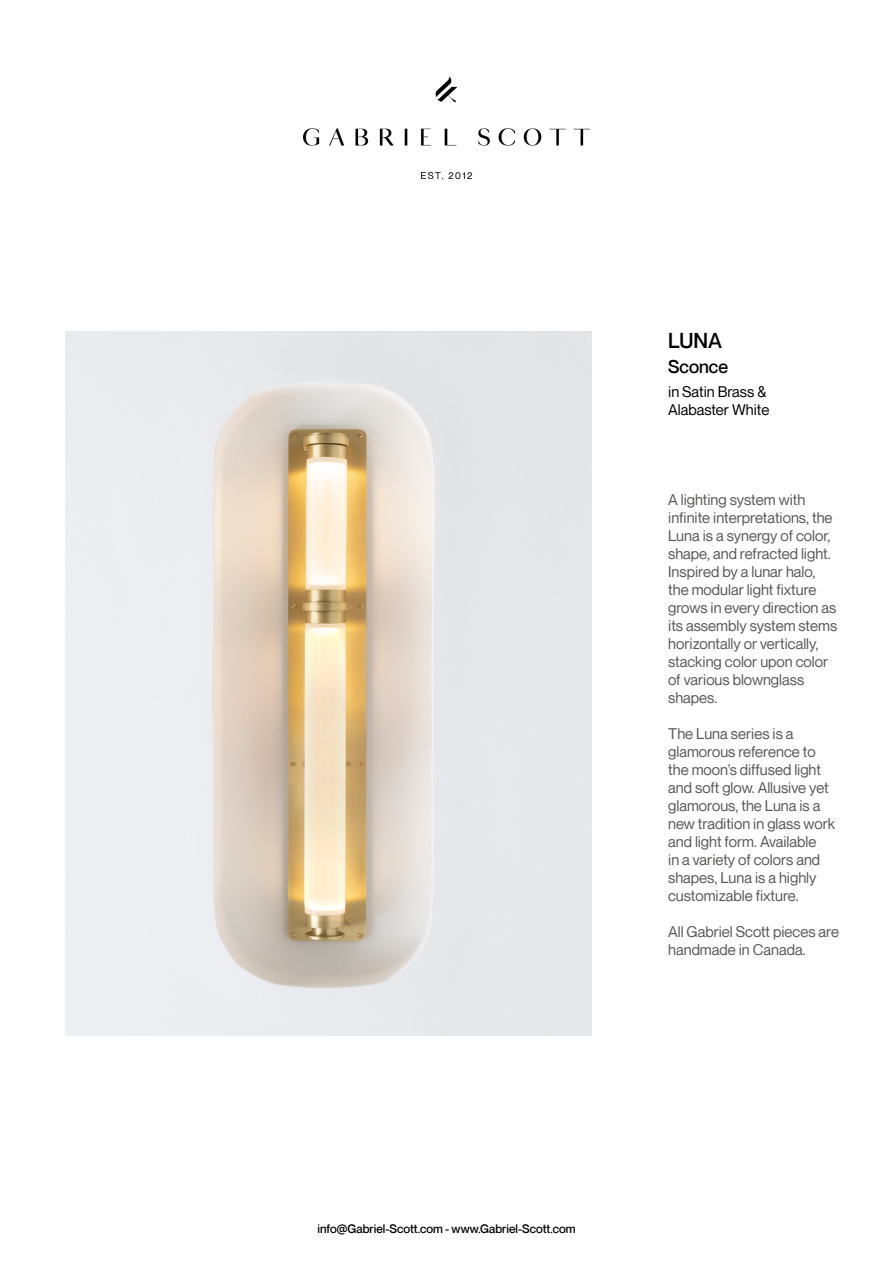
<style>
.page{position:relative;width:893px;height:1263px;background:#fff}
.page>*{position:absolute;margin:0;border:0;box-sizing:border-box;transform-origin:0 0}
.t1{font:500 21px "Neue Montreal";color:#000}
.t2{font:500 18px "Neue Montreal";color:#000}
.t3{font:15px/18px "Neue Montreal";color:#575756}
.t4{font:15px/18px "Neue Montreal";color:#000}
.t5{font:500 12px "Neue Montreal";color:#000}
</style>
<div class="page">
<img style="left:304px;top:77px;width:285px;height:102px">
<img style="left:66px;top:332px;width:525px;height:703px">
<h1 class="t1" style="left:668px;top:328px;width:55px">LUNA</h1>
<p class="t2" style="left:668px;top:356px;width:61px">Sconce</p>
<p class="t4" style="left:668px;top:383px;width:103px">in Satin Brass &amp;<br>Alabaster White</p>
<p class="t3" style="left:668px;top:490px;width:170px">A lighting system with infinite interpretations, the<br>Luna is a synergy of color, shape, and refracted light.<br>Inspired by a lunar halo, the modular light fixture grows in every direction as its assembly system stems horizontally or vertically, stacking color upon color of various blownglass shapes.</p>
<p class="t3" style="left:668px;top:724px;width:169px">The Luna series is a glamorous reference to the moon’s diffused light and soft glow. Allusive yet glamorous, the Luna is a new tradition in glass work and light form. Available<br>in a variety of colors and shapes, Luna is a highly customizable fixture.</p>
<p class="t3" style="left:668px;top:922px;width:172px">All Gabriel Scott pieces are handmade in Canada.</p>
<p class="t5" style="left:317px;top:1221px;width:260px">info@Gabriel-Scott.com - www.Gabriel-Scott.com</p>
</div>
